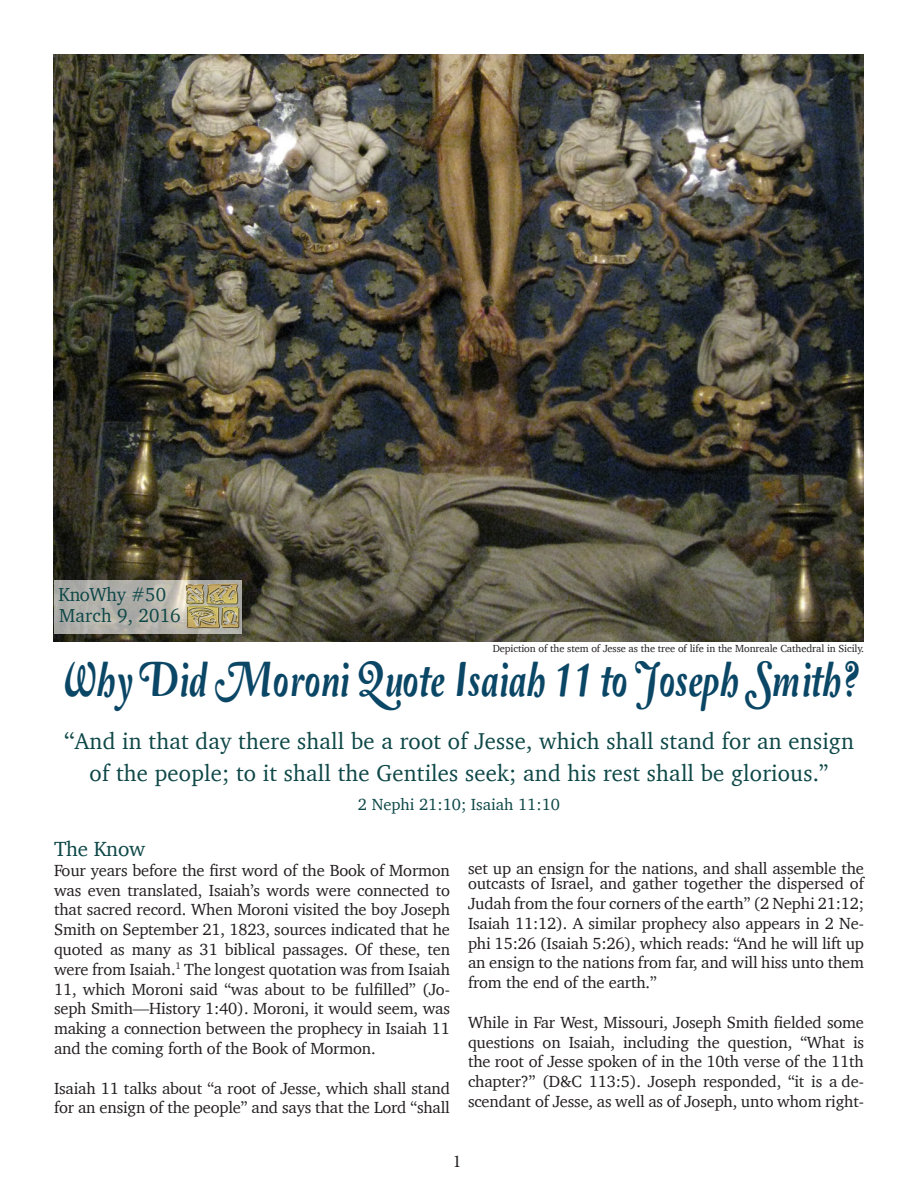
<style>
.page{position:relative;width:918px;height:1188px;background:#fff}
.page>*{position:absolute;margin:0;border:0;box-sizing:border-box;transform-origin:0 0}
.t1{font:51px "Amperzand";color:#0a4665;scale:.76 1}
.t2{font:23.4px "Charter";letter-spacing:.01em;color:#0e4747;scale:1.11 1}
.t3{font:23.4px "Charter";letter-spacing:.01em;color:#0e4747}
.t4{font:21px "Charter";letter-spacing:-.01em;color:#0e4747}
.t5{font:19.35px "Charter";letter-spacing:.01em;color:#0e4747}
.t6{font:19.35px "Charter";letter-spacing:-.02em;color:#0e4747}
.t7{font:18px "Minion Pro";color:#231f20}
.t8{font:16.5px/19.8px "Charter";letter-spacing:-.01em;color:#231f20;text-align:justify}
.t9{font:16.5px "Charter";color:#0e4747}
.t10{font:10.5px "Charter";letter-spacing:-.01em;color:#231f20}
</style>
<div class="page">
<img style="left:54px;top:54px;width:810px;height:588px">
<svg style="left:54px;top:580px;width:187px;height:53px;background:#b4b2ac"></svg>
<img style="left:185px;top:583px;width:56px;height:46px">
<p class="t6" style="left:59px;top:577px;width:109px">KnoWhy #50</p>
<p class="t5" style="left:59px;top:598px;width:123px">March 9, 2016</p>
<p class="t10" style="left:493px;top:639px;width:373px">Depiction of the stem of Jesse as the tree of life in the Monreale Cathedral in Sicily.</p>
<p class="t1" style="left:59px;top:653px;width:1055px">Why Did Moroni Quote Isaiah 11 to Joseph Smith?</p>
<p class="t2" style="left:64px;top:721px;width:713px">“And in that day there shall be a root of Jesse, which shall stand for an ensign</p>
<p class="t3" style="left:90px;top:753px;width:740px">of the people; to it shall the Gentiles seek; and his rest shall be glorious.”</p>
<p class="t9" style="left:358px;top:790px;width:204px">2 Nephi 21:10; Isaiah 11:10</p>
<p class="t4" style="left:54px;top:831px;width:93px">The Know</p>
<p class="t8" style="left:54px;top:860px;width:398px">Four years before the first word of the Book of Mormon was even translated, Isaiah’s words were connected to that sacred record. When Moroni visited the boy Joseph Smith on September 21, 1823, sources indicated that he quoted as many as 31 biblical passages. Of these, ten were from Isaiah.<sup>1</sup> The longest quotation was from Isaiah 11, which Moroni said “was about to be fulfilled” (Jo&shy;seph Smith—History 1:40). Moroni, it would seem, was making a connection between the prophecy in Isaiah 11 and the coming forth of the Book of Mormon.</p>
<p class="t8" style="left:54px;top:1078px;width:398px">Isaiah 11 talks about “a root of Jesse, which shall stand for an ensign of the people” and says that the Lord “shall</p>
<p class="t8" style="left:468px;top:861px;width:398px;line-height:15px">set up an ensign for the nations, and shall assemble the outcasts of Israel, and gather together the dispersed of</p>
<p class="t8" style="left:468px;top:893px;width:398px">Judah from the four corners of the earth” (2 Nephi 21:12;</p>
<p class="t8" style="left:468px;top:913px;width:398px">Isaiah 11:12). A similar prophecy also appears in 2 Ne&shy;phi 15:26 (Isaiah 5:26), which reads: “And he will lift up an ensign to the nations from far, and will hiss unto them from the end of the earth.”</p>
<p class="t8" style="left:468px;top:1012px;width:398px">While in Far West, Missouri, Joseph Smith fielded some questions on Isaiah, including the question, “What is the root of Jesse spoken of in the 10th verse of the 11th chapter?” (D&amp;C 113:5). Joseph responded, “it is a de&shy;scendant of Jesse, as well as of Joseph, unto whom right-</p>
<p class="t7" style="left:453px;top:1149px;width:10px">1</p>
</div>
